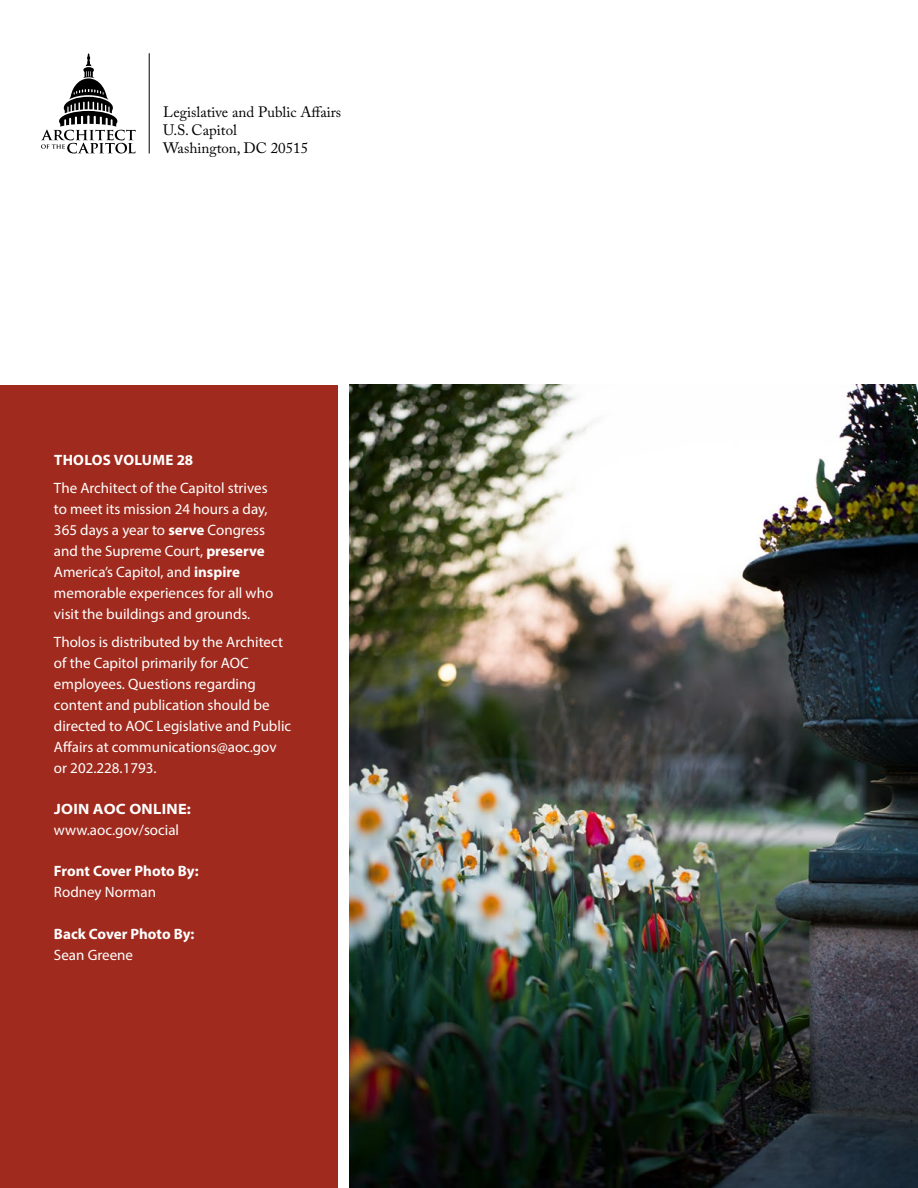
<style>
.page{position:relative;width:918px;height:1188px;background:#fff}
.page>*{position:absolute;margin:0;border:0;box-sizing:border-box;transform-origin:0 0}
.t1{font:15px/21px "Myriad Pro";color:#fff}
.t2{font:15px/18px "Adobe Caslon Pro";color:#000}
.t3{font:700 15px "Myriad Pro";color:#fff}
.t4{font:700 15px "Myriad Pro";letter-spacing:.02em;color:#fff}
.t5{font:700 semi-expanded 15px "Myriad Pro";letter-spacing:.02em;color:#fff}
.s1{font-weight:700}
</style>
<div class="page">
<img style="left:350px;top:384px;width:568px;height:804px">
<svg style="left:41px;top:53px;width:95px;height:100px"></svg>
<hr style="left:149px;top:53px;width:1px;height:100px;background:#000">
<div style="left:0;top:385px;width:338px;height:803px;background:#a02a1d"></div>
<p class="t2" style="left:163px;top:103px;width:180px">Legislative and Public Affairs<br>U.S. Capitol<br>Washington, DC 20515</p>
<p class="t4" style="left:54px;top:451px;width:141px">THOLOS VOLUME 28</p>
<p class="t1" style="left:54px;top:477px;width:221px">The Architect of the Capitol strives to meet its mission 24 hours a day, 365 days a year to <span class="s1">serve</span> Congress and the Supreme Court, <span class="s1">preserve </span>America’s Capitol, and <span class="s1">inspire </span>memorable experiences for all who visit the buildings and grounds.</p>
<p class="t1" style="left:54px;top:631px;width:239px">Tholos is distributed by the Architect of the Capitol primarily for AOC employees. Questions regarding content and publication should be directed to AOC Legislative and Public Affairs at communications@aoc.gov or 202.228.1793.</p>
<p class="t5" style="left:54px;top:799px;width:138px">JOIN AOC ONLINE:</p>
<p class="t1" style="left:54px;top:819px;width:127px">www.aoc.gov/social</p>
<p class="t3" style="left:54px;top:862px;width:146px">Front Cover Photo By:</p>
<p class="t1" style="left:54px;top:882px;width:104px">Rodney Norman</p>
<p class="t3" style="left:54px;top:924px;width:142px">Back Cover Photo By:</p>
<p class="t1" style="left:54px;top:944px;width:81px">Sean Greene</p>
</div>
